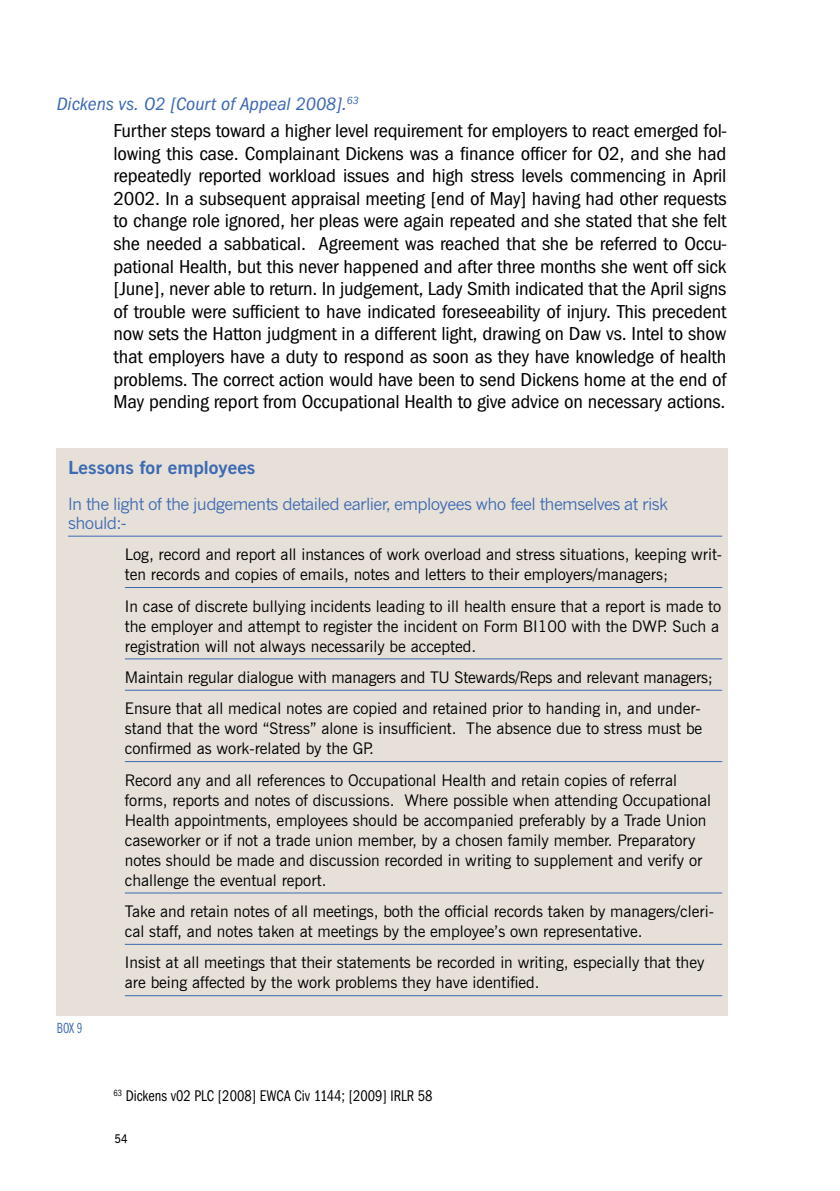
<style>
.page{position:relative;width:840px;height:1191px;background:#fff}
.page>*{position:absolute;margin:0;border:0;box-sizing:border-box;transform-origin:0 0}
.t1{font:condensed 19.4px/22.6px "Franklin Gothic";letter-spacing:-.01em;color:#000;text-align:justify;scale:1.07 1}
.t2{font:italic condensed 18.6px "Franklin Gothic";color:#3c6ab3;scale:1.07 1}
.t3{font:700 18px "News Gothic BT";color:#3c6ab3;scale:1.07 1}
.t4{font:16.6px/19px "News Gothic MT Std";letter-spacing:-.04em;color:#3c6ab3}
.t5{font:16px/20px "News Gothic BT";color:#000}
.t6{font:condensed 16px "Franklin Gothic";color:#000;scale:.9 1}
.t7{font:condensed 14px "News Gothic BT";color:#3c6ab3;scale:.94 1}
.t8{font:600 12px "News Gothic BT";color:#000;scale:.9 1}
</style>
<div class="page">
<div style="left:57px;top:448px;width:670px;height:567px;background:#e6e0d9"></div>
<hr style="left:68px;top:535px;width:653px;height:1px;background:#3c6ab3">
<hr style="left:125px;top:587px;width:596px;height:1px;background:#3c6ab3">
<hr style="left:125px;top:658px;width:596px;height:1px;background:#3c6ab3">
<hr style="left:125px;top:689px;width:596px;height:1px;background:#3c6ab3">
<hr style="left:125px;top:761px;width:596px;height:1px;background:#3c6ab3">
<hr style="left:125px;top:892px;width:596px;height:1px;background:#3c6ab3">
<hr style="left:125px;top:944px;width:596px;height:1px;background:#3c6ab3">
<hr style="left:125px;top:995px;width:596px;height:1px;background:#3c6ab3">
<p class="t2" style="left:57px;top:94px;width:283px">Dickens vs. O2 [Court of Appeal 2008].<sup>63</sup></p>
<p class="t1" style="left:113px;top:119px;width:574px">Further steps toward a higher level requirement for employers to react emerged fol&shy;lowing this case. Complainant Dickens was a finance officer for O2, and she had repeatedly reported workload issues and high stress levels commencing in April 2002. In a subsequent appraisal meeting [end of May] having had other requests to change role ignored, her pleas were again repeated and she stated that she felt she needed a sabbatical. Agreement was reached that she be referred to Occu&shy;pational Health, but this never happened and after three months she went off sick [June], never able to return. In judgement, Lady Smith indicated that the April signs of trouble were sufficient to have indicated foreseeability of injury. This precedent now sets the Hatton judgment in a different light, drawing on Daw vs. Intel to show that employers have a duty to respond as soon as they have knowledge of health problems. The correct action would have been to send Dickens home at the end of May pending report from Occupational Health to give advice on necessary actions.</p>
<p class="t3" style="left:68px;top:456px;width:176px">Lessons for employees</p>
<p class="t4" style="left:68px;top:494px;width:601px">In the light of the judgements detailed earlier, employees who feel themselves at risk should:-</p>
<p class="t5" style="left:125px;top:544px;width:598px">Log, record and report all instances of work overload and stress situations, keeping writ&shy;ten records and copies of emails, notes and letters to their employers/managers;</p>
<p class="t5" style="left:125px;top:596px;width:597px;text-align:justify">In case of discrete bullying incidents leading to ill health ensure that a report is made to the employer and attempt to register the incident on Form BI100 with the DWP. Such a registration will not always necessarily be accepted.</p>
<p class="t5" style="left:125px;top:661px;width:589px;line-height:31.4px">Maintain regular dialogue with managers and TU Stewards/Reps and relevant managers;<br>Ensure that all medical notes are copied and retained prior to handing in, and under-</p>
<p class="t5" style="left:125px;top:718px;width:578px">stand that the word “Stress” alone is insufficient. The absence due to stress must be confirmed as work-related by the GP.</p>
<p class="t5" style="left:125px;top:770px;width:587px">Record any and all references to Occupational Health and retain copies of referral forms, reports and notes of discussions. Where possible when attending Occupational Health appointments, employees should be accompanied preferably by a Trade Union caseworker or if not a trade union member, by a chosen family member. Preparatory notes should be made and discussion recorded in writing to supplement and verify or challenge the eventual report.</p>
<p class="t5" style="left:125px;top:901px;width:590px">Take and retain notes of all meetings, both the official records taken by managers/cleri&shy;cal staff, and notes taken at meetings by the employee’s own representative.</p>
<p class="t5" style="left:125px;top:952px;width:580px">Insist at all meetings that their statements be recorded in writing, especially that they are being affected by the work problems they have identified.</p>
<p class="t7" style="left:57px;top:1019px;width:29px">BOX 9</p>
<p class="t6" style="left:113px;top:1086px;width:356px"><sup>63</sup> Dickens v02 PLC [2008] EWCA Civ 1144; [2009] IRLR 58</p>
<p class="t8" style="left:115px;top:1131px;width:16px">54</p>
</div>
